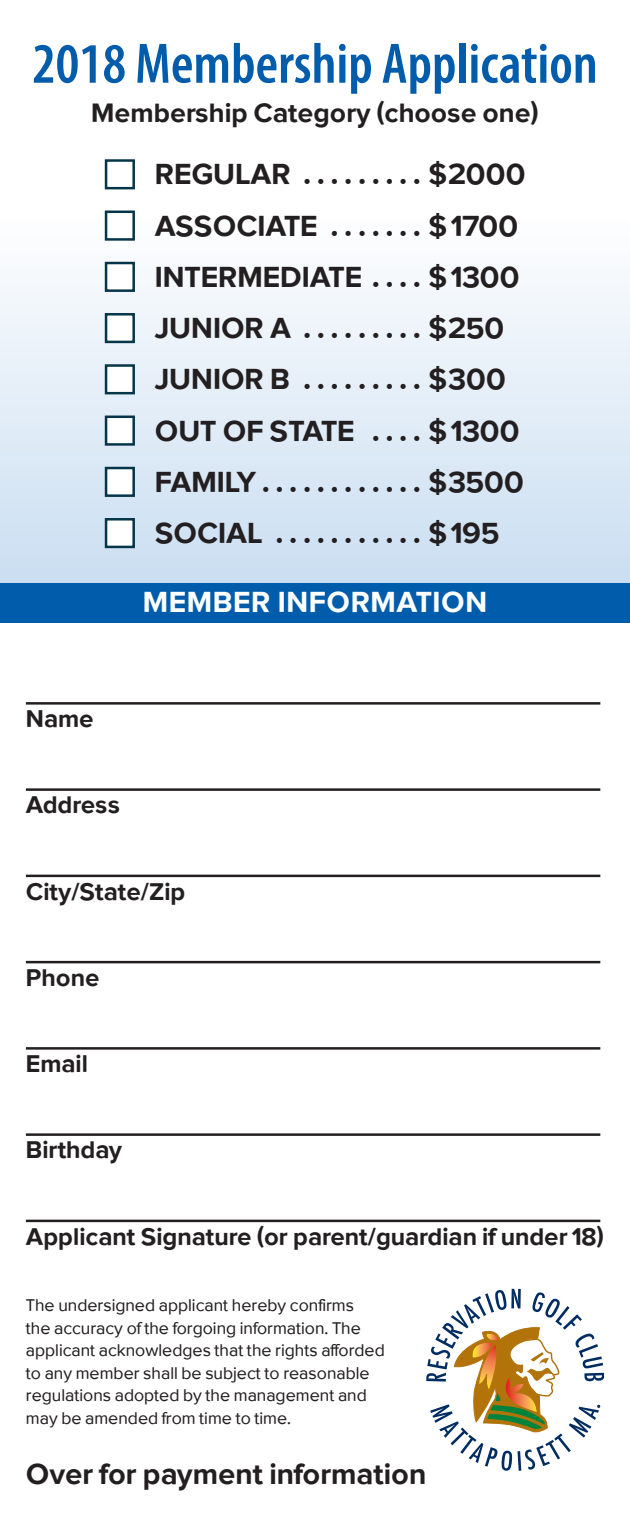
<style>
.page{position:relative;width:630px;height:1530px;background:#fff}
.page>*{position:absolute;margin:0;border:0;box-sizing:border-box;transform-origin:0 0}
.t1{font:600 condensed 57.5px "Myriad Pro";color:#015dac}
.t2{font:500 30px/51.2px "Proxima Sans";color:#231f20}
.t3{font:500 30px "Proxima Sans";letter-spacing:.02em;color:#fff}
.t4{font:500 27.5px "Proxima Sans";color:#231f20}
.t5{font:500 25px "Proxima Sans";color:#231f20}
.t6{font:17.5px/22.5px "Proxima Sans";color:#231f20}
</style>
<div class="page">
<div style="left:0;top:0;width:630px;height:594px;background:linear-gradient(to bottom,#fff,#d0e1f2)"></div>
<svg style="left:426px;top:1289px;width:178px;height:182px"></svg>
<div style="left:0;top:583px;width:630px;height:40px;background:#015dac"></div>
<hr style="left:26px;top:702px;width:574px;height:3px;background:#231f20">
<hr style="left:26px;top:788px;width:574px;height:3px;background:#231f20">
<hr style="left:26px;top:875px;width:574px;height:2px;background:#231f20">
<hr style="left:26px;top:961px;width:574px;height:2px;background:#231f20">
<hr style="left:26px;top:1047px;width:574px;height:3px;background:#231f20">
<hr style="left:26px;top:1133px;width:574px;height:3px;background:#231f20">
<hr style="left:26px;top:1220px;width:574px;height:2px;background:#231f20">
<div style="left:105px;top:159px;width:30px;height:30px;background:#fff;border:2px solid #053548"></div>
<div style="left:105px;top:211px;width:30px;height:30px;background:#fff;border:2px solid #053548"></div>
<div style="left:105px;top:262px;width:30px;height:30px;background:#fff;border:2px solid #053548"></div>
<div style="left:105px;top:313px;width:30px;height:30px;background:#fff;border:2px solid #053548"></div>
<div style="left:105px;top:364px;width:30px;height:30px;background:#fff;border:2px solid #053548"></div>
<div style="left:105px;top:416px;width:30px;height:30px;background:#fff;border:2px solid #053548"></div>
<div style="left:105px;top:467px;width:30px;height:30px;background:#fff;border:2px solid #053548"></div>
<div style="left:105px;top:518px;width:30px;height:30px;background:#fff;border:2px solid #053548"></div>
<h1 class="t1" style="left:32px;top:32px;width:567px">2018 Membership Application</h1>
<h3 class="t4" style="left:91px;top:97px;width:449px">Membership Category (choose one)</h3>
<h2 class="t2" style="left:155px;top:148px;width:372px">Regular . . . . . . . . $2000<br>Associate</h2>
<h2 class="t2" style="left:331px;top:200px;width:188px">. . . . . . $1700</h2>
<h2 class="t2" style="left:155px;top:251px;width:29px">Interme</h2>
<h2 class="t2" style="left:280px;top:251px;width:37px">diate</h2>
<h2 class="t2" style="left:372px;top:251px;width:149px">. . . $1300</h2>
<h2 class="t2" style="left:155px;top:302px;width:55px">Junior</h2>
<h2 class="t2" style="left:270px;top:302px;width:235px">A . . . . . . . . $250</h2>
<h2 class="t2" style="left:155px;top:353px;width:55px">Junior</h2>
<h2 class="t2" style="left:155px;top:353px;width:352px;text-indent:115px">B . . . . . . . . $300<br>Out of State</h2>
<h2 class="t2" style="left:155px;top:405px;width:370px;text-indent:217px">. . . $1300<br>Fami ly . . . . . . . . . . . $3500<br>Socia</h2>
<h2 class="t2" style="left:247px;top:507px;width:254px">l . . . . . . . . . . $195</h2>
<h2 class="t3" style="left:143px;top:585px;width:346px">MEMBER INFORMATION</h2>
<h3 class="t5" style="left:26px;top:705px;width:69px">Name</h3>
<h3 class="t5" style="left:26px;top:791px;width:96px">Address</h3>
<h3 class="t5" style="left:26px;top:877px;width:161px">City/State/Zip</h3>
<h3 class="t5" style="left:26px;top:963px;width:75px">Phone</h3>
<h3 class="t5" style="left:26px;top:1050px;width:64px">Email</h3>
<h3 class="t5" style="left:26px;top:1136px;width:98px">Birthday</h3>
<h3 class="t5" style="left:26px;top:1222px;width:580px">Applicant Signature (or parent/guardian if under 18)</h3>
<p class="t6" style="left:26px;top:1294px;width:360px">The undersigned applicant hereby confirms<br>the accuracy of the forgoing information. The applicant acknowledges that the rights afforded to any member shall be subject to reasonable regulations adopted by the management and may be amended from time to time.</p>
<h2 class="t2" style="left:26px;top:1448px;width:402px">Over for payment information</h2>
</div>
